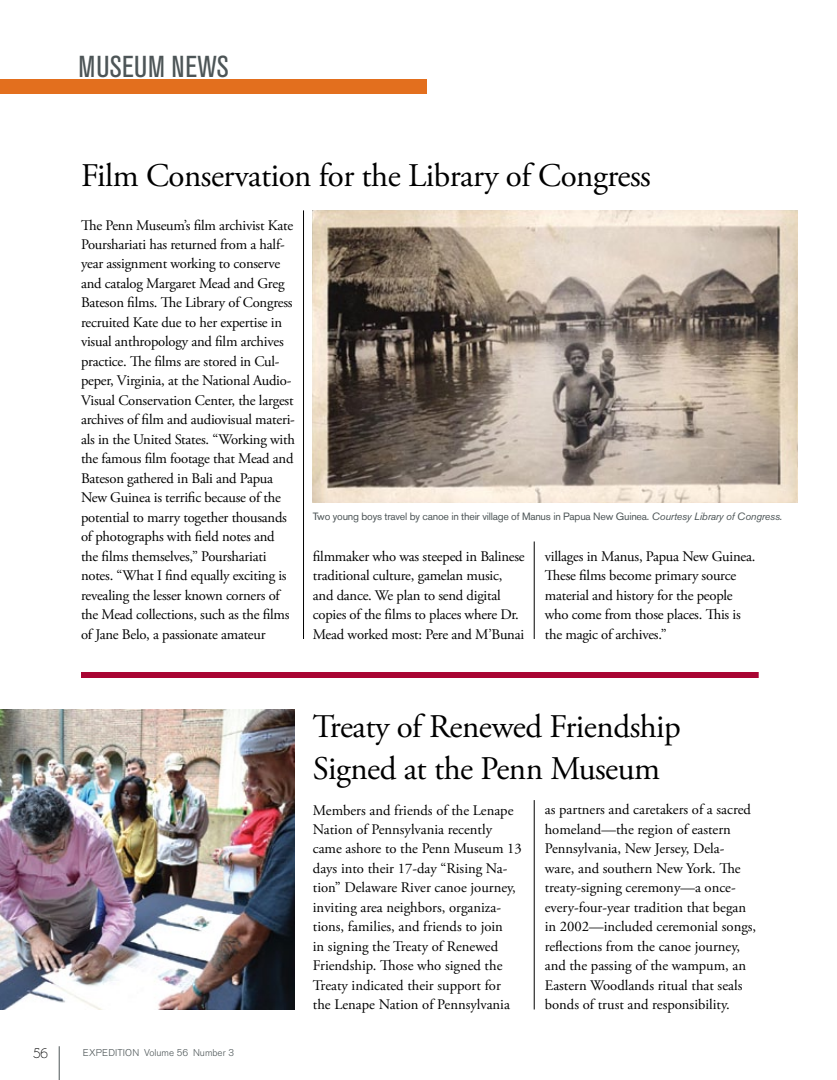
<style>
.page{position:relative;width:837px;height:1080px;background:#fff}
.page>*{position:absolute;margin:0;border:0;box-sizing:border-box;transform-origin:0 0}
.t1{font:33px/42px "Adobe Garamond Pro";letter-spacing:-.015em;color:#000}
.t2{font:condensed 30px "Akzidenz Grotesk BE";letter-spacing:.01em;color:#4d5557}
.t3{font:14.7px/19.5px "Adobe Garamond Pro";letter-spacing:-.015em;color:#000}
.t4{font:13.5px "Alexandria";color:#000}
.t5{font:10.5px "Akzidenz Grotesk BE";letter-spacing:-.02em;color:#4d5557}
.t6{font:300 9.75px "Akzidenz Grotesk BE";color:#4d5557}
.s1{font-style:italic}
</style>
<div class="page">
<hr style="left:59px;top:1046px;width:1px;height:34px;background:#4d5557">
<div style="left:0;top:79px;width:427px;height:15px;background:#e36f1e"></div>
<img style="left:313px;top:210px;width:484px;height:292px">
<div style="left:81px;top:672px;width:678px;height:6px;background:#a90533"></div>
<img style="left:0;top:709px;width:295px;height:301px">
<hr style="left:303px;top:210px;width:1px;height:429px;background:#000">
<hr style="left:534px;top:542px;width:1px;height:97px;background:#000">
<hr style="left:534px;top:800px;width:1px;height:210px;background:#000">
<h2 class="t2" style="left:79px;top:49px;width:152px">MUSEUM NEWS</h2>
<h1 class="t1" style="left:81px;top:156px;width:571px">Film Conservation for the Library of Congress</h1>
<p class="t3" style="left:81px;top:216px;width:215px">The Penn Museum’s film archivist Kate Pourshariati has returned from a half&shy;year assignment working to conserve and catalog Margaret Mead and Greg Bateson films. The Library of Congress recruited Kate due to her expertise in visual anthropology and film archives practice. The films are stored in Cul&shy;peper, Virginia, at the National Audio-Visual Conservation Center, the largest archives of film and audiovisual materi&shy;als in the United States. “Working with the famous film footage that Mead and Bateson gathered in Bali and Papua New Guinea is terrific because of the potential to marry together thousands of photographs with field notes and the films themselves,” Pourshariati notes. “What I find equally exciting is revealing the lesser known corners of the Mead collections, such as the films of Jane Belo, a passionate amateur</p>
<p class="t5" style="left:313px;top:510px;width:471px">Two young boys travel by canoe in their village of Manus in Papua New Guinea. <span class="s1">Courtesy Library of Congress.</span></p>
<p class="t3" style="left:313px;top:547px;width:213px">filmmaker who was steeped in Balinese traditional culture, gamelan music, and dance. We plan to send digital copies of the films to places where Dr.<br>Mead worked most: Pere and M’Bunai</p>
<p class="t3" style="left:545px;top:547px;width:212px">villages in Manus, Papua New Guinea.<br>These films become primary source material and history for the people who come from those places. This is the magic of archives.”</p>
<p class="t4" style="left:33px;top:1046px;width:16px">56</p>
<p class="t6" style="left:83px;top:1047px;width:153px">EXPEDITION Volume 56 Number 3</p>
<h1 class="t1" style="left:313px;top:707px;width:370px">Treaty of Renewed Friendship<br>Signed at the Penn Museum</h1>
<p class="t3" style="left:313px;top:801px;width:211px">Members and friends of the Lenape Nation of Pennsylvania recently came ashore to the Penn Museum 13 days into their 17-day “Rising Na&shy;tion” Delaware River canoe journey, inviting area neighbors, organiza&shy;tions, families, and friends to join<br>in signing the Treaty of Renewed Friendship. Those who signed the Treaty indicated their support for the Lenape Nation of Pennsylvania</p>
<p class="t3" style="left:545px;top:801px;width:213px">as partners and caretakers of a sacred homeland—the region of eastern Pennsylvania, New Jersey, Dela&shy;ware, and southern New York. The treaty-signing ceremony—a once&shy;every-four-year tradition that began in 2002—included ceremonial songs, reflections from the canoe journey, and the passing of the wampum, an Eastern Woodlands ritual that seals bonds of trust and responsibility.</p>
</div>
